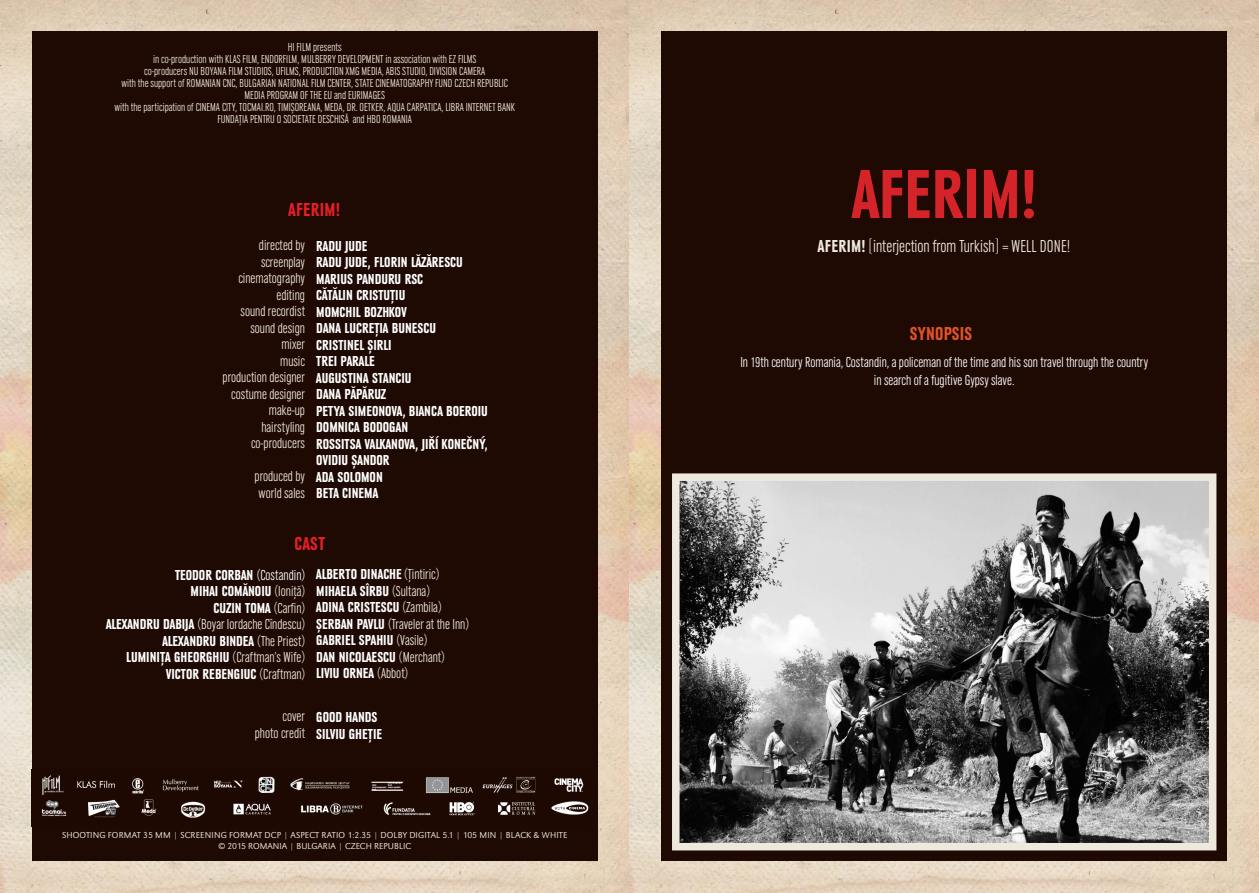
<style>
.page{position:relative;width:1259px;height:893px;background:#fff}
.page>*{position:absolute;margin:0;border:0;box-sizing:border-box;transform-origin:0 0}
.t1{font:700 condensed 72px "URW Grotesk TOT";color:#d52429}
.t2{font:700 condensed 19.5px "URW Grotesk TOT";letter-spacing:.015em;color:#e41f26}
.t3{font:700 condensed 19.5px "URW Grotesk TOT";color:#e0532a}
.t4{font:300 condensed 18px "URW Grotesk TOT";color:#efe8dd}
.t5{font:700 condensed 18px "URW Grotesk TOT";color:#efe8dd}
.t6{font:700 condensed 15px/16.5px "URW Grotesk TOT";color:#fff}
.t7{font:300 condensed 15px/16.5px "URW Grotesk TOT";color:#efe7dd;text-align:right}
.t8{font:300 condensed 15px/18px "URW Grotesk TOT";color:#fff;text-align:center}
.t9{font:300 condensed 12px/12px "URW Grotesk TOT";color:#efe8dd;text-align:center}
.t10{font:300 9px/10.8px "URW Grotesk TOT";letter-spacing:.015em;color:#efe8dd}
.s1{font-weight:300}
.s2{font-weight:300;color:#efe8dd}
.s3{font-weight:700}
</style>
<div class="page">
<img style="left:0;top:0;width:629px;height:893px">
<div style="left:32px;top:32px;width:565px;height:829px;background:#1e0903"></div>
<img style="left:41px;top:775px;width:548px;height:43px">
<img style="left:629px;top:0;width:630px;height:893px">
<div style="left:661px;top:32px;width:566px;height:829px;background:#1e0903"></div>
<img style="left:681px;top:482px;width:526px;height:359px">
<div style="left:672px;top:473px;width:544px;height:377px;border:8px solid #efe8dd"></div>
<p class="t9" style="left:114px;top:41px;width:402px">HI FILM presents<br>in co-production with KLAS FILM, ENDORFILM, MULBERRY DEVELOPMENT in association with EZ FILMS<br>co-producers NU BOYANA FILM STUDIOS, UFILMS, PRODUCTION XMG MEDIA, ABIS STUDIO, DIVISION CAMERA<br>with the support of ROMANIAN CNC, BULGARIAN NATIONAL FILM CENTER, STATE CINEMATOGRAPHY FUND CZECH REPUBLIC MEDIA PROGRAM OF THE EU and EURIMAGES<br>with the participation of CINEMA CITY, TOCMAI.RO, TIMIȘOREANA, MEDA, DR. OETKER, AQUA CARPATICA, LIBRA INTERNET BANK FUNDAȚIA PENTRU O SOCIETATE DESCHISĂ and HBO ROMANIA</p>
<h2 class="t2" style="left:289px;top:199px;width:53px">AFERIM!</h2>
<p class="t7" style="left:223px;top:237px;width:84px">directed by screenplay cinematography editing<br>sound recordist sound design<br>mixer<br>music<br>production designer costume designer make-up hairstyling co-producers</p>
<p class="t7" style="left:255px;top:468px;width:52px;text-align:left">produced by world sales</p>
<p class="t6" style="left:316px;top:238px;width:173px">RADU JUDE<br>RADU JUDE, FLORIN LĂZĂRESCU<br>MARIUS PANDURU RSC<br>CĂTĂLIN CRISTUȚIU<br>MOMCHIL BOZHKOV<br>DANA LUCREȚIA BUNESCU<br>CRISTINEL ȘIRLI<br>TREI PARALE<br>AUGUSTINA STANCIU<br>DANA PĂPĂRUZ<br>PETYA SIMEONOVA, BIANCA BOEROIU<br>DOMNICA BODOGAN<br>ROSSITSA VALKANOVA, JIŘÍ KONEČNÝ,<br>OVIDIU ȘANDOR<br>ADA SOLOMON<br>BETA CINEMA</p>
<h2 class="t2" style="left:294px;top:533px;width:32px">CAST</h2>
<p class="t6" style="left:106px;top:567px;width:200px;text-align:right">TEODOR CORBAN <span class="s1">(Costandin)<br></span>MIHAI COMĂNOIU <span class="s2">(Ioniță)<br></span>CUZIN TOMA <span class="s2">(Carfin)<br></span>ALEXANDRU DABIJA <span class="s2">(Boyar Iordache Cîndescu)<br></span>ALEXANDRU BINDEA <span class="s2">(The Priest)<br></span>LUMINIȚA GHEORGHIU <span class="s2">(Craftman’s Wife)<br></span>VICTOR REBENGIUC <span class="s2">(Craftman)</span></p>
<p class="t6" style="left:316px;top:566px;width:154px">ALBERTO DINACHE <span class="s2">(Țintiric)<br></span>MIHAELA SÎRBU <span class="s2">(Sultana)<br></span>ADINA CRISTESCU <span class="s2">(Zambila)<br></span>ȘERBAN PAVLU <span class="s2">(Traveler at the Inn)<br></span>GABRIEL SPAHIU <span class="s2">(Vasile)<br></span>DAN NICOLAESCU <span class="s2">(Merchant)<br></span>LIVIU ORNEA <span class="s2">(Abbot)</span></p>
<p class="t7" style="left:255px;top:708px;width:52px">cover<br>photo credit</p>
<p class="t6" style="left:316px;top:709px;width:67px">GOOD HANDS<br>SILVIU GHEȚIE</p>
<p class="t10" style="left:218px;top:829px;width:350px;text-indent:-156px">SHOOTING FORMAT 35 MM | SCREENING FORMAT DCP | ASPECT RATIO 1:2.35 | DOLBY DIGITAL 5.1 | 105 MIN | BLACK &amp; WHITE © 2015 ROMANIA</p>
<p class="t10" style="left:289px;top:840px;width:24px">| BULGARIA</p>
<p class="t10" style="left:338px;top:840px;width:24px">| CZECH</p>
<p class="t10" style="left:374px;top:840px;width:25px">REPUBLIC</p>
<h1 class="t1" style="left:852px;top:156px;width:185px">AFERIM!</h1>
<p class="t5" style="left:818px;top:236px;width:15px">AFERIM</p>
<p class="t4" style="left:861px;top:237px;width:210px"><span class="s3">!</span> [interjection from Turkish] = Well done!</p>
<h2 class="t3" style="left:910px;top:323px;width:17px">SYNOPSIS</h2>
<p class="t8" style="left:740px;top:353px;width:409px">In 19th century Romania, Costandin, a policeman of the time and his son travel through the country in search of a fugitive Gypsy slave.</p>
</div>
